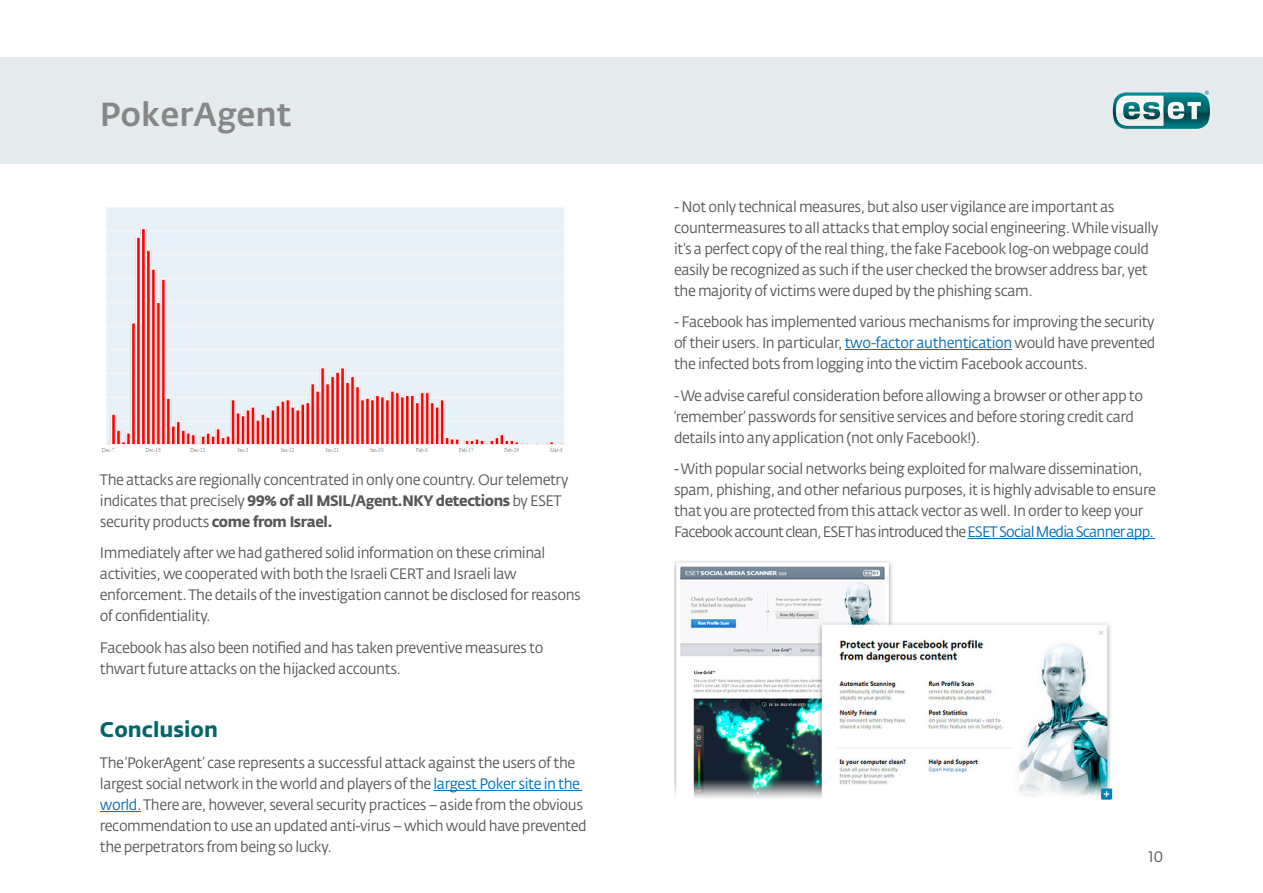
<style>
.page{position:relative;width:1263px;height:893px;background:#fff}
.page>*{position:absolute;margin:0;border:0;box-sizing:border-box;transform-origin:0 0}
.t1{font:500 33px "Fedra Sans Alt Pro";color:#878787}
.t2{font:700 21px "Fedra Sans Alt Pro";color:#00656c}
.t3{font:15px/21px "Fedra Sans Alt Pro";letter-spacing:-.03em;color:#575756;scale:.96 1}
.t4{font:15px "Fedra Sans Alt Pro";letter-spacing:-.03em;color:#575756}
.s1{font-weight:700}
.s2{color:#006cb6}
</style>
<div class="page">
<div style="left:0;top:57px;width:1263px;height:107px;background:#e5eaec"></div>
<svg style="left:1113px;top:91px;width:97px;height:38px"></svg>
<hr style="left:434px;top:790px;width:148px;height:1px;background:#006cb6">
<hr style="left:100px;top:811px;width:41px;height:1px;background:#006cb6">
<img style="left:101px;top:207px;width:464px;height:245px">
<hr style="left:845px;top:349px;width:167px;height:1px;background:#006cb6">
<hr style="left:967px;top:538px;width:188px;height:1px;background:#006cb6">
<img style="left:674px;top:561px;width:439px;height:239px">
<h1 class="t1" style="left:100px;top:94px;width:193px">PokerAgent</h1>
<p class="t3" style="left:100px;top:469px;width:490px">The attacks are regionally concentrated in only one country. Our telemetry indicates that precisely <span class="s1">99% of all MSIL/Agent.NKY detections</span> by ESET security products <span class="s1">come from Israel.</span></p>
<p class="t3" style="left:100px;top:542px;width:502px">Immediately after we had gathered solid information on these criminal activities, we cooperated with both the Israeli CERT and Israeli law enforcement. The details of the investigation cannot be disclosed for reasons of confidentiality.</p>
<p class="t3" style="left:100px;top:637px;width:463px">Facebook has also been notified and has taken preventive measures to thwart future attacks on the hijacked accounts.</p>
<h2 class="t2" style="left:100px;top:716px;width:119px">Conclusion</h2>
<p class="t3" style="left:100px;top:752px;width:509px">The ‘PokerAgent’ case represents a successful attack against the users of the largest social network in the world and players of the <span class="s2">largest Poker site in the world.</span> There are, however, several security practices – aside from the obvious recommendation to use an updated anti-virus – which would have prevented the perpetrators from being so lucky.</p>
<p class="t3" style="left:674px;top:196px;width:506px">- Not only technical measures, but also user vigilance are important as countermeasures to all attacks that employ social engineering. While visually it's a perfect copy of the real thing, the fake Facebook log-on webpage could easily be recognized as such if the user checked the browser address bar, yet the majority of victims were duped by the phishing scam.</p>
<p class="t3" style="left:674px;top:311px;width:503px;text-align:justify">- Facebook has implemented various mechanisms for improving the security of their users. In particular, <span class="s2">two-factor authentication</span> would have prevented the infected bots from logging into the victim Facebook accounts.</p>
<p class="t3" style="left:674px;top:385px;width:490px">- We advise careful consideration before allowing a browser or other app to ‘remember’ passwords for sensitive services and before storing credit card details into any application (not only Facebook!).</p>
<p class="t3" style="left:674px;top:458px;width:503px">- With popular social networks being exploited for malware dissemination, spam, phishing, and other nefarious purposes, it is highly advisable to ensure that you are protected from this attack vector as well. In order to keep your Facebook account clean, ESET has introduced the <span class="s2">ESET Social Media Scanner app.</span></p>
<p class="t4" style="left:1148px;top:847px;width:16px">10</p>
</div>
